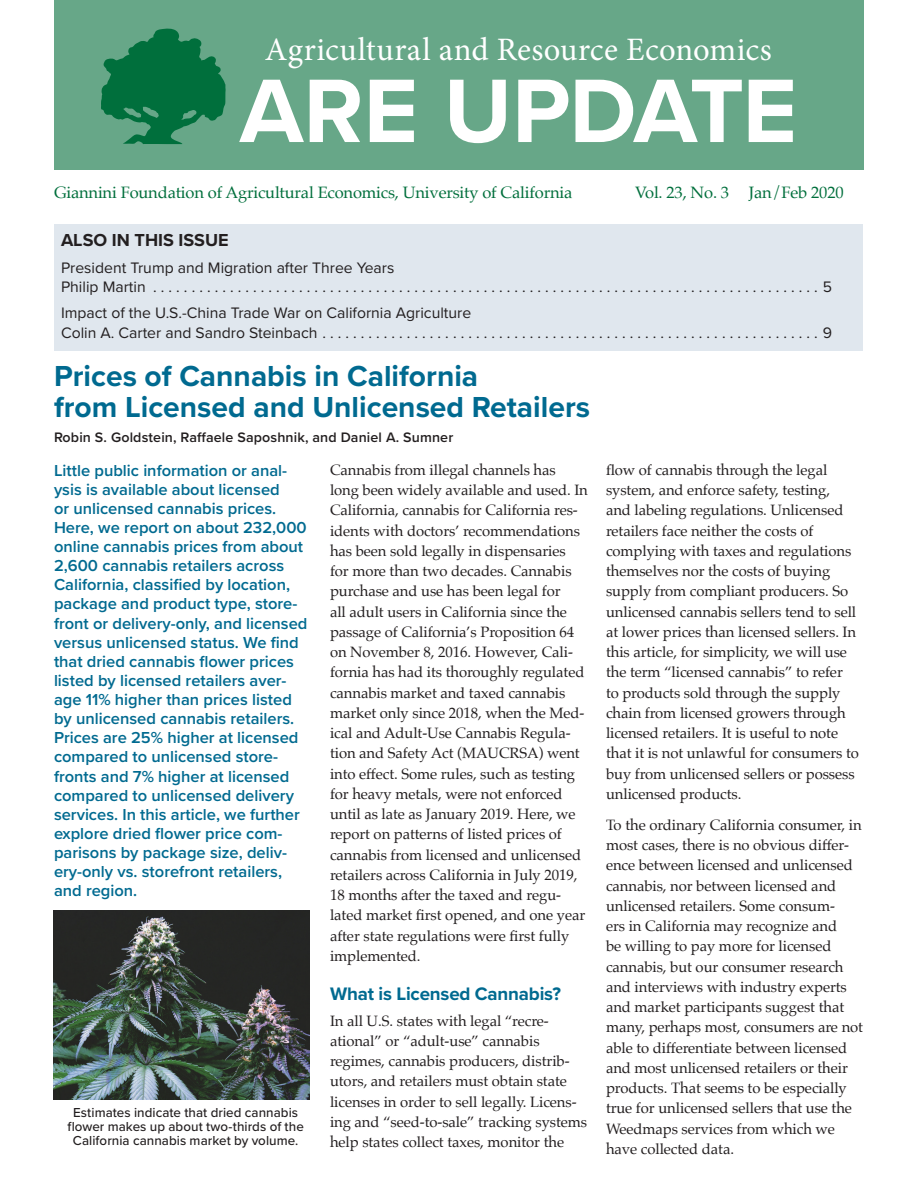
<style>
.page{position:relative;width:918px;height:1188px;background:#fff}
.page>*{position:absolute;margin:0;border:0;box-sizing:border-box;transform-origin:0 0}
.t1{font:700 93.45px "Proxima Nova";letter-spacing:-.01em;color:#fff}
.t2{font:32.7px "Minion Pro";letter-spacing:.01em;color:#fff}
.Article_Headline{font:700 30px/31.5px "Proxima Nova";color:#006a90}
.Article_Subhead{font:700 18.75px "Proxima Nova";letter-spacing:-.01em;color:#006a90}
.In_This_Issue{font:700 18px "Proxima Nova";color:#231f20}
.Article_Abstract{font:600 16.5px/19.2px "Proxima Nova";color:#006a90}
.t3{font:16.5px "Palatino";letter-spacing:-.01em;color:#006f3c}
.Contents{font:15.75px "Proxima Nova";color:#231f20}
.Article_Body__Palati{font:15px/20.2px "Palatino";letter-spacing:-.005em;color:#231f20}
.Author{font:600 14.25px "Proxima Nova";letter-spacing:.01em;color:#231f20}
.Photo_Caption_Center{font:500 13.5px/14.2px "Proxima Nova";letter-spacing:.005em;color:#231f20;text-align:center}
</style>
<div class="page">
<div style="left:54px;top:0;width:810px;height:169px;background:#67a788"></div>
<svg style="left:101px;top:29px;width:125px;height:115px"></svg>
<div style="left:55px;top:225px;width:808px;height:126px;background:#e0e7ee"></div>
<img style="left:53px;top:910px;width:257px;height:190px">
<h2 class="t2" style="left:265px;top:28px;width:508px">Agricultural and Resource Economics</h2>
<h1 class="t1" style="left:240px;top:41px;width:559px">ARE UPDATE</h1>
<p class="t3" style="left:54px;top:179px;width:520px">Giannini Foundation of Agricultural Economics, University of California</p>
<p class="t3" style="left:635px;top:179px;width:210px">Vol. 23, No. 3 Jan/Feb 2020</p>
<p class="In_This_Issue" style="left:61px;top:227px;width:169px">ALSO IN THIS ISSUE</p>
<p class="Contents" style="left:61px;top:256px;width:335px">President Trump and Migration after Three Years</p>
<p class="Contents" style="left:61px;top:275px;width:772px">Philip Martin . . . . . . . . . . . . . . . . . . . . . . . . . . . . . . . . . . . . . . . . . . . . . . . . . . . . . . . . . . . . . . . . . . . . . . . . . . . . . . . . . . . . . . . 5</p>
<p class="Contents" style="left:61px;top:301px;width:412px">Impact of the U.S.-China Trade War on California Agriculture</p>
<p class="Contents" style="left:61px;top:321px;width:773px">Colin A. Carter and Sandro Steinbach . . . . . . . . . . . . . . . . . . . . . . . . . . . . . . . . . . . . . . . . . . . . . . . . . . . . . . . . . . . . . . . . . 9</p>
<p class="Article_Headline" style="left:54px;top:359px;width:538px">Prices of Cannabis in California<br>from Licensed and Unlicensed Retailers</p>
<p class="Author" style="left:54px;top:426px;width:401px">Robin S. Goldstein, Raffaele Saposhnik, and Daniel A. Sumner</p>
<p class="Article_Body__Palati" style="left:330px;top:460px;width:259px">Cannabis from illegal channels has long been widely available and used. In California, cannabis for California res&shy;idents with doctors’ recommendations has been sold legally in dispensaries for more than two decades. Cannabis purchase and use has been legal for<br>all adult users in California since the passage of California’s Proposition 64 on November 8, 2016. However, Cali&shy;fornia has had its thoroughly regulated cannabis market and taxed cannabis market only since 2018, when the Med&shy;ical and Adult-Use Cannabis Regula&shy;tion and Safety Act (MAUCRSA) went into effect. Some rules, such as testing for heavy metals, were not enforced until as late as January 2019. Here, we report on patterns of listed prices of cannabis from licensed and unlicensed retailers across California in July 2019, 18 months after the taxed and regu&shy;lated market first opened, and one year after state regulations were first fully implemented.</p>
<p class="Article_Subhead" style="left:330px;top:980px;width:233px">What is Licensed Cannabis?</p>
<p class="Article_Body__Palati" style="left:330px;top:1010px;width:259px">In all U.S. states with legal “recre&shy;ational” or “adult-use” cannabis regimes, cannabis producers, distrib&shy;utors, and retailers must obtain state licenses in order to sell legally. Licens&shy;ing and “seed-to-sale” tracking systems help states collect taxes, monitor the</p>
<p class="Article_Body__Palati" style="left:606px;top:460px;width:255px">flow of cannabis through the legal system, and enforce safety, testing,<br>and labeling regulations. Unlicensed retailers face neither the costs of complying with taxes and regulations themselves nor the costs of buying supply from compliant producers. So unlicensed cannabis sellers tend to sell at lower prices than licensed sellers. In this article, for simplicity, we will use the term “licensed cannabis” to refer to products sold through the supply chain from licensed growers through licensed retailers. It is useful to note that it is not unlawful for consumers to buy from unlicensed sellers or possess unlicensed products.</p>
<p class="Article_Body__Palati" style="left:606px;top:815px;width:259px">To the ordinary California consumer, in most cases, there is no obvious differ&shy;ence between licensed and unlicensed cannabis, nor between licensed and unlicensed retailers. Some consum-<br>ers in California may recognize and<br>be willing to pay more for licensed cannabis, but our consumer research and interviews with industry experts and market participants suggest that many, perhaps most, consumers are not able to differentiate between licensed and most unlicensed retailers or their products. That seems to be especially true for unlicensed sellers that use the Weedmaps services from which we have collected data.</p>
<p class="Article_Abstract" style="left:54px;top:460px;width:255px">Little public information or anal&shy;ysis is available about licensed<br>or unlicensed cannabis prices.<br>Here, we report on about 232,000 online cannabis prices from about 2,600 cannabis retailers across California, classified by location, package and product type, store&shy;front or delivery-only, and licensed versus unlicensed status. We find that dried cannabis flower prices listed by licensed retailers aver&shy;age 11% higher than prices listed by unlicensed cannabis retailers.<br>Prices are 25% higher at licensed compared to unlicensed store&shy;fronts and 7% higher at licensed compared to unlicensed delivery services. In this article, we further explore dried flower price com&shy;parisons by package size, deliv&shy;ery-only vs. storefront retailers, and region.</p>
<p class="Photo_Caption_Center" style="left:67px;top:1105px;width:238px">Estimates indicate that dried cannabis flower makes up about two-thirds of the<br>California cannabis market by volume.</p>
</div>
